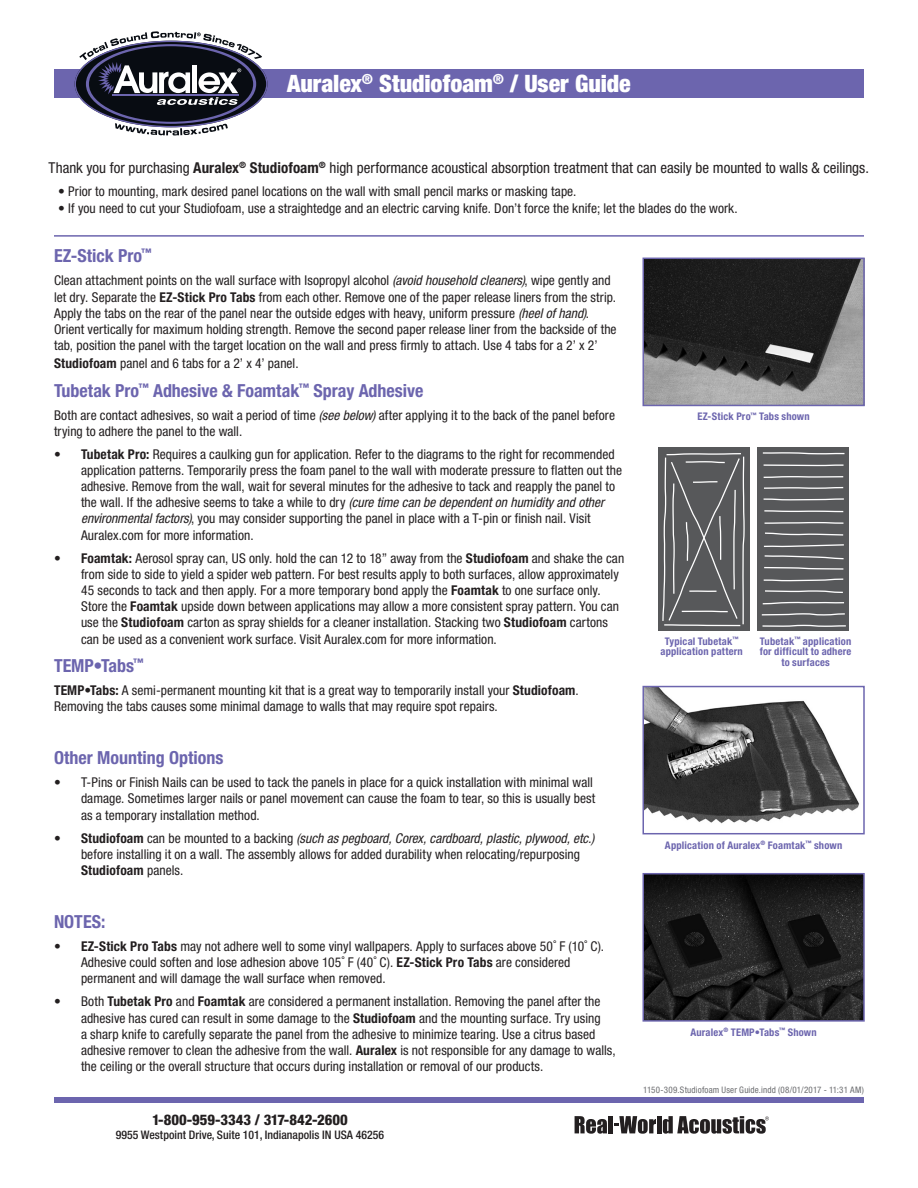
<style>
.page{position:relative;width:918px;height:1188px;background:#fff}
.page>*{position:absolute;margin:0;border:0;box-sizing:border-box;transform-origin:0 0}
.t1{font:900 condensed 24px "Helvetica Neue LT Std";color:#fff}
.Body_Text{font:700 condensed 18px "Helvetica Neue LT Std";color:#6c65ae}
.Body_Text-2{font:condensed 15px "Helvetica Neue LT Std";color:#231f20}
.t2{font:800 condensed 14.7px "Helvetica Neue LT Std";color:#231f20}
.Body_Text-3{font:condensed 13.5px/16.2px "Helvetica Neue LT Std";letter-spacing:.005em;color:#231f20}
.t3{font:500 condensed 11.85px "Helvetica Neue LT Std";color:#231f20}
.Body_Text-4{font:700 condensed 10.5px/10.5px "Helvetica Neue LT Std";letter-spacing:.02em;color:#6c65ae;text-align:center}
.t4{font:condensed 9px "Helvetica Neue LT Std";letter-spacing:.02em;color:#6c6d70}
.s1{font-weight:700}
.s2{font-style:italic}
</style>
<div class="page">
<div style="left:54px;top:69px;width:810px;height:28px;background:#6c65ae"></div>
<div style="left:54px;top:1097px;width:810px;height:6px;background:#6c65ae"></div>
<svg style="left:75px;top:31px;width:193px;height:105px"></svg>
<svg style="left:575px;top:1116px;width:32px;height:18px"></svg>
<div style="left:608px;top:1116px;width:5px;height:17px;background:#231f20"></div>
<hr style="left:657px;top:1116px;width:4px;height:17px;background:#231f20">
<svg style="left:614px;top:1116px;width:42px;height:18px"></svg>
<svg style="left:663px;top:1116px;width:106px;height:18px"></svg>
<hr style="left:54px;top:235px;width:810px;height:2px;background:#6c65ae">
<img style="left:645px;top:261px;width:217px;height:142px">
<div style="left:642px;top:258px;width:223px;height:148px;border:2px solid #6c65ae"></div>
<img style="left:645px;top:689px;width:215px;height:135px">
<div style="left:642px;top:686px;width:223px;height:148px;border:2px solid #6c65ae"></div>
<img style="left:645px;top:876px;width:217px;height:143px">
<div style="left:642px;top:873px;width:223px;height:149px;border:2px solid #6c65ae"></div>
<div style="left:658px;top:448px;width:91px;height:183px;background:#57585a"></div>
<div style="left:758px;top:448px;width:91px;height:183px;background:#57585a"></div>
<svg style="left:662px;top:453px;width:83px;height:173px"></svg>
<svg style="left:763px;top:452px;width:82px;height:2px"></svg>
<svg style="left:764px;top:464px;width:80px;height:2px"></svg>
<svg style="left:764px;top:476px;width:79px;height:2px"></svg>
<svg style="left:764px;top:487px;width:79px;height:2px"></svg>
<svg style="left:764px;top:498px;width:80px;height:2px"></svg>
<svg style="left:764px;top:510px;width:79px;height:2px"></svg>
<svg style="left:765px;top:522px;width:78px;height:2px"></svg>
<svg style="left:765px;top:533px;width:78px;height:3px"></svg>
<svg style="left:764px;top:544px;width:80px;height:3px"></svg>
<svg style="left:765px;top:555px;width:79px;height:4px"></svg>
<svg style="left:764px;top:567px;width:79px;height:3px"></svg>
<svg style="left:764px;top:578px;width:79px;height:3px"></svg>
<svg style="left:765px;top:590px;width:78px;height:3px"></svg>
<svg style="left:763px;top:602px;width:81px;height:2px"></svg>
<svg style="left:762px;top:613px;width:83px;height:3px"></svg>
<svg style="left:763px;top:625px;width:83px;height:2px"></svg>
<h1 class="t1" style="left:287px;top:68px;width:345px">Auralex<sup>®</sup> Studiofoam<sup>®</sup> / User Guide</h1>
<p class="Body_Text-2" style="left:49px;top:159px;width:822px">Thank you for purchasing <span class="s1">Auralex</span><sup>®</sup> <span class="s1">Studiofoam</span><sup>®</sup> high performance acoustical absorption treatment that can easily be mounted to walls &amp; ceilings.</p>
<p class="Body_Text-3" style="left:58px;top:183px;width:520px">• Prior to mounting, mark desired panel locations on the wall with small pencil marks or masking tape.</p>
<p class="Body_Text-3" style="left:58px;top:200px;width:681px">• If you need to cut your Studiofoam, use a straightedge and an electric carving knife. Don’t force the knife; let the blades do the work.</p>
<p class="Body_Text" style="left:54px;top:245px;width:99px">EZ-Stick Pro<sup>™</sup></p>
<p class="Body_Text-3" style="left:54px;top:272px;width:564px">Clean attachment points on the wall surface with Isopropyl alcohol <span class="s2">(avoid household cleaners)</span>, wipe gently and let dry. Separate the <span class="s1">EZ-Stick Pro Tabs</span> from each other. Remove one of the paper release liners from the strip.<br>Apply the tabs on the rear of the panel near the outside edges with heavy, uniform pressure <span class="s2">(heel of hand)</span>.<br>Orient vertically for maximum holding strength. Remove the second paper release liner from the backside of the tab, position the panel with the target location on the wall and press firmly to attach. Use 4 tabs for a 2’ x 2’</p>
<p class="Body_Text-3" style="left:54px;top:355px;width:246px"><span class="s1">Studiofoam</span> panel and 6 tabs for a 2’ x 4’ panel.</p>
<p class="Body_Text" style="left:54px;top:379px;width:371px">Tubetak Pro<sup>™</sup> Adhesive &amp; Foamtak<sup>™</sup> Spray Adhesive</p>
<p class="Body_Text-3" style="left:54px;top:407px;width:563px">Both are contact adhesives, so wait a period of time <span class="s2">(see below)</span> after applying it to the back of the panel before trying to adhere the panel to the wall.</p>
<p class="Body_Text-3" style="left:81px;top:446px;width:543px;text-indent:-27px">• <span class="s1">Tubetak Pro:</span> Requires a caulking gun for application. Refer to the diagrams to the right for recommended application patterns. Temporarily press the foam panel to the wall with moderate pressure to flatten out the adhesive. Remove from the wall, wait for several minutes for the adhesive to tack and reapply the panel to the wall. If the adhesive seems to take a while to dry <span class="s2">(cure time can be dependent on humidity and other environmental factors)</span>, you may consider supporting the panel in place with a T-pin or finish nail. Visit Auralex.com for more information.</p>
<p class="Body_Text-3" style="left:81px;top:550px;width:545px;text-indent:-27px">• <span class="s1">Foamtak:</span> Aerosol spray can, US only. hold the can 12 to 18” away from the <span class="s1">Studiofoam</span> and shake the can from side to side to yield a spider web pattern. For best results apply to both surfaces, allow approximately 45 seconds to tack and then apply. For a more temporary bond apply the <span class="s1">Foamtak</span> to one surface only.<br>Store the <span class="s1">Foamtak</span> upside down between applications may allow a more consistent spray pattern. You can use the <span class="s1">Studiofoam</span> carton as spray shields for a cleaner installation. Stacking two <span class="s1">Studiofoam</span> cartons can be used as a convenient work surface. Visit Auralex.com for more information.</p>
<p class="Body_Text" style="left:54px;top:655px;width:91px">TEMP•Tabs<sup>™</sup></p>
<p class="Body_Text-3" style="left:54px;top:682px;width:526px"><span class="s1">TEMP•Tabs:</span> A semi-permanent mounting kit that is a great way to temporarily install your <span class="s1">Studiofoam</span>.<br>Removing the tabs causes some minimal damage to walls that may require spot repairs.</p>
<p class="Body_Text" style="left:54px;top:747px;width:171px">Other Mounting Options</p>
<p class="Body_Text-3" style="left:81px;top:774px;width:516px;text-indent:-27px">• T-Pins or Finish Nails can be used to tack the panels in place for a quick installation with minimal wall damage. Sometimes larger nails or panel movement can cause the foam to tear, so this is usually best as a temporary installation method.</p>
<p class="Body_Text-3" style="left:81px;top:830px;width:515px;text-indent:-27px">• <span class="s1">Studiofoam</span> can be mounted to a backing <span class="s2">(such as pegboard, Corex, cardboard, plastic, plywood, etc.) </span>before installing it on a wall. The assembly allows for added durability when relocating/repurposing<br><span class="s1">Studiofoam</span> panels.</p>
<p class="Body_Text" style="left:54px;top:911px;width:53px">NOTES:</p>
<p class="Body_Text-3" style="left:81px;top:938px;width:525px;text-indent:-27px">• <span class="s1">EZ-Stick Pro Tabs</span> may not adhere well to some vinyl wallpapers. Apply to surfaces above 50˚ F (10˚ C).<br>Adhesive could soften and lose adhesion above 105˚ F (40˚ C). <span class="s1">EZ-Stick Pro Tabs</span> are considered permanent and will damage the wall surface when removed.</p>
<p class="Body_Text-3" style="left:81px;top:993px;width:536px;text-indent:-27px">• Both <span class="s1">Tubetak Pro</span> and <span class="s1">Foamtak</span> are considered a permanent installation. Removing the panel after the adhesive has cured can result in some damage to the <span class="s1">Studiofoam</span> and the mounting surface. Try using<br>a sharp knife to carefully separate the panel from the adhesive to minimize tearing. Use a citrus based adhesive remover to clean the adhesive from the wall. <span class="s1">Auralex</span> is not responsible for any damage to walls, the ceiling or the overall structure that occurs during installation or removal of our products.</p>
<p class="t2" style="left:152px;top:1110px;width:197px">1-800-959-3343 / 317-842-2600</p>
<p class="t3" style="left:116px;top:1128px;width:270px">9955 Westpoint Drive, Suite 101, Indianapolis IN USA 46256</p>
<p class="Body_Text-4" style="left:697px;top:411px;width:114px">EZ-Stick Pro<sup>™</sup> Tabs shown</p>
<p class="Body_Text-4" style="left:660px;top:636px;width:84px">Typical Tubetak<sup>™ </sup>application pattern</p>
<p class="Body_Text-4" style="left:760px;top:636px;width:93px">Tubetak<sup>™</sup> application for difficult to adhere to surfaces</p>
<p class="Body_Text-4" style="left:665px;top:839px;width:179px">Application of Auralex<sup>®</sup> Foamtak<sup>™</sup> shown</p>
<p class="Body_Text-4" style="left:690px;top:1027px;width:128px">Auralex<sup>®</sup> TEMP•Tabs<sup>™</sup> Shown</p>
<p class="t4" style="left:643px;top:1084px;width:222px">1150-309.Studiofoam User Guide.indd (08/01/2017 - 11:31 AM)</p>
</div>
